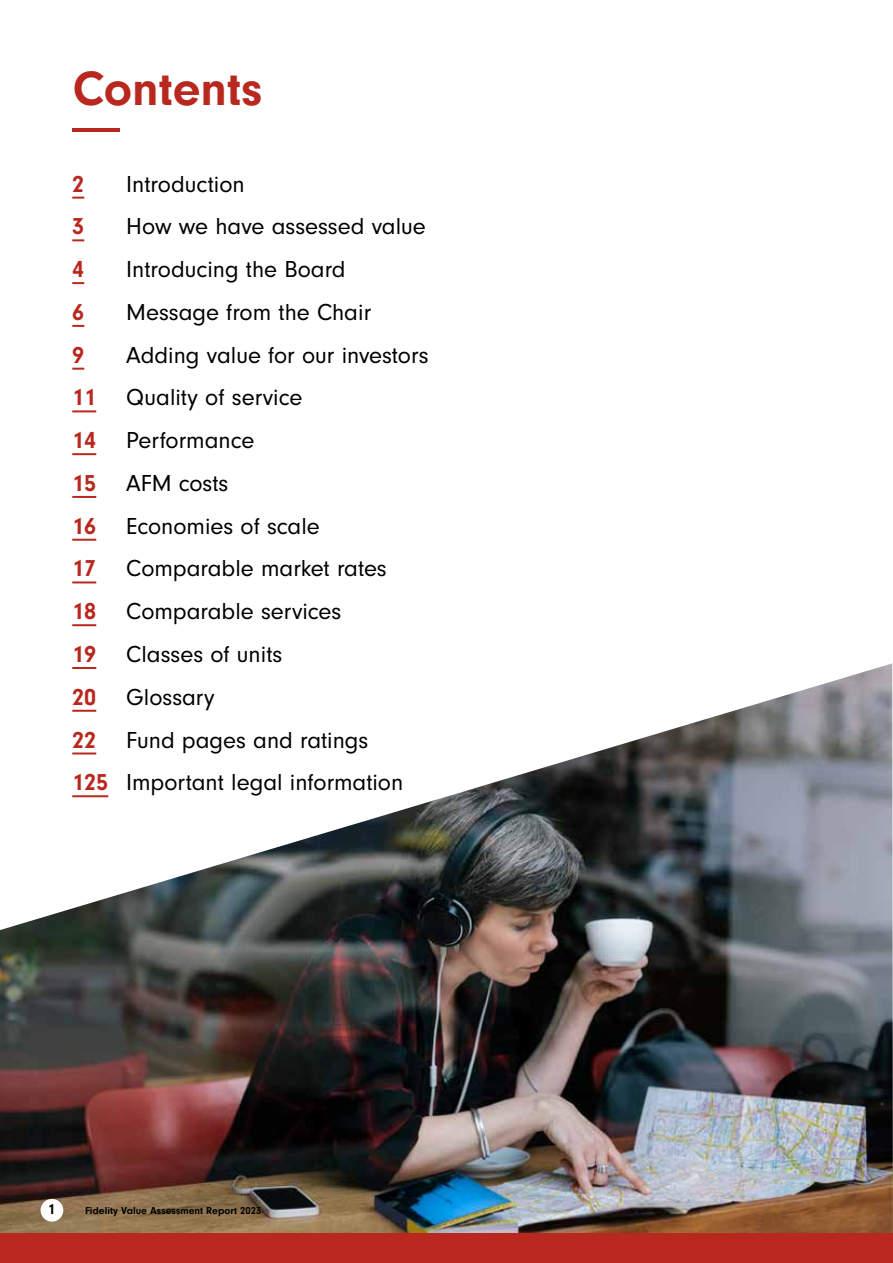
<style>
.page{position:relative;width:893px;height:1263px;background:#fff}
.page>*{position:absolute;margin:0;border:0;box-sizing:border-box;transform-origin:0 0}
.t1{font:700 49.95px "Neuzeit Gro";color:#b8281f}
.t2{font:24px/42.8px "Neuzeit Gro";color:#000}
.t3{font:700 24px "Neuzeit Gro";color:#b8281f}
.t4{font:700 15px "Neuzeit Gro";color:#000}
.t5{font:700 10.5px "Neuzeit Gro";color:#000}
.s1{font-weight:700;color:#b8281f}
</style>
<div class="page">
<svg style="left:72px;top:197px;width:12px;height:2px"></svg>
<svg style="left:72px;top:239px;width:12px;height:2px"></svg>
<svg style="left:72px;top:282px;width:12px;height:2px"></svg>
<svg style="left:72px;top:325px;width:12px;height:2px"></svg>
<svg style="left:72px;top:368px;width:12px;height:2px"></svg>
<hr style="left:72px;top:410px;width:24px;height:2px;background:#b8281f">
<hr style="left:72px;top:453px;width:24px;height:2px;background:#b8281f">
<hr style="left:72px;top:496px;width:24px;height:2px;background:#b8281f">
<hr style="left:72px;top:539px;width:24px;height:2px;background:#b8281f">
<hr style="left:72px;top:581px;width:24px;height:2px;background:#b8281f">
<hr style="left:72px;top:624px;width:24px;height:2px;background:#b8281f">
<hr style="left:73px;top:129px;width:47px;height:3px;background:#b8281f">
<img style="left:0;top:663px;width:893px;height:570px">
<div style="left:0;top:1233px;width:893px;height:30px;background:#b8281f"></div>
<div style="left:41px;top:1199px;width:22px;height:22px;background:#fff;border-radius:50%"></div>
<h1 class="t1" style="left:73px;top:60px;width:191px">Contents</h1>
<p class="t3" style="left:72px;top:170px;width:13px">2</p>
<p class="t2" style="left:126px;top:163px;width:120px">Introduction</p>
<p class="t3" style="left:72px;top:213px;width:13px">3</p>
<p class="t2" style="left:126px;top:206px;width:301px">How we have assessed value</p>
<p class="t3" style="left:72px;top:256px;width:13px">4</p>
<p class="t2" style="left:126px;top:248px;width:221px">Introducing the Board</p>
<p class="t3" style="left:72px;top:299px;width:13px">6</p>
<p class="t2" style="left:126px;top:291px;width:246px">Message from the Chair</p>
<p class="t3" style="left:72px;top:341px;width:13px">9</p>
<p class="t2" style="left:126px;top:334px;width:304px">Adding value for our investors</p>
<p class="t3" style="left:72px;top:384px;width:25px">11</p>
<p class="t2" style="left:126px;top:377px;width:177px">Quality of service</p>
<p class="t3" style="left:72px;top:427px;width:25px">14</p>
<p class="t2" style="left:126px;top:419px;width:129px">Performance</p>
<p class="t3" style="left:72px;top:470px;width:25px">15</p>
<p class="t2" style="left:126px;top:462px;width:104px">AFM costs</p>
<p class="t3" style="left:72px;top:512px;width:25px">16</p>
<p class="t2" style="left:126px;top:505px;width:195px">Economies of scale</p>
<p class="t3" style="left:72px;top:555px;width:25px">17</p>
<p class="t2" style="left:126px;top:548px;width:262px">Comparable market rates</p>
<p class="t3" style="left:72px;top:598px;width:25px">18</p>
<p class="t2" style="left:126px;top:590px;width:216px">Comparable services</p>
<p class="t3" style="left:72px;top:641px;width:25px">19</p>
<p class="t2" style="left:126px;top:633px;width:158px">Classes of units</p>
<p class="t3" style="left:72px;top:683px;width:25px">20</p>
<p class="t2" style="left:126px;top:676px;width:90px">Glossary</p>
<p class="t3" style="left:72px;top:726px;width:25px">22</p>
<p class="t2" style="left:72px;top:719px;width:333px;text-indent:54px">Fund pages and ratings<br><span class="s1">125</span> Important legal information</p>
<p class="t4" style="left:48px;top:1201px;width:9px">1</p>
<p class="t5" style="left:85px;top:1205px;width:178px">Fidelity Value Assessment Report 2023</p>
</div>
